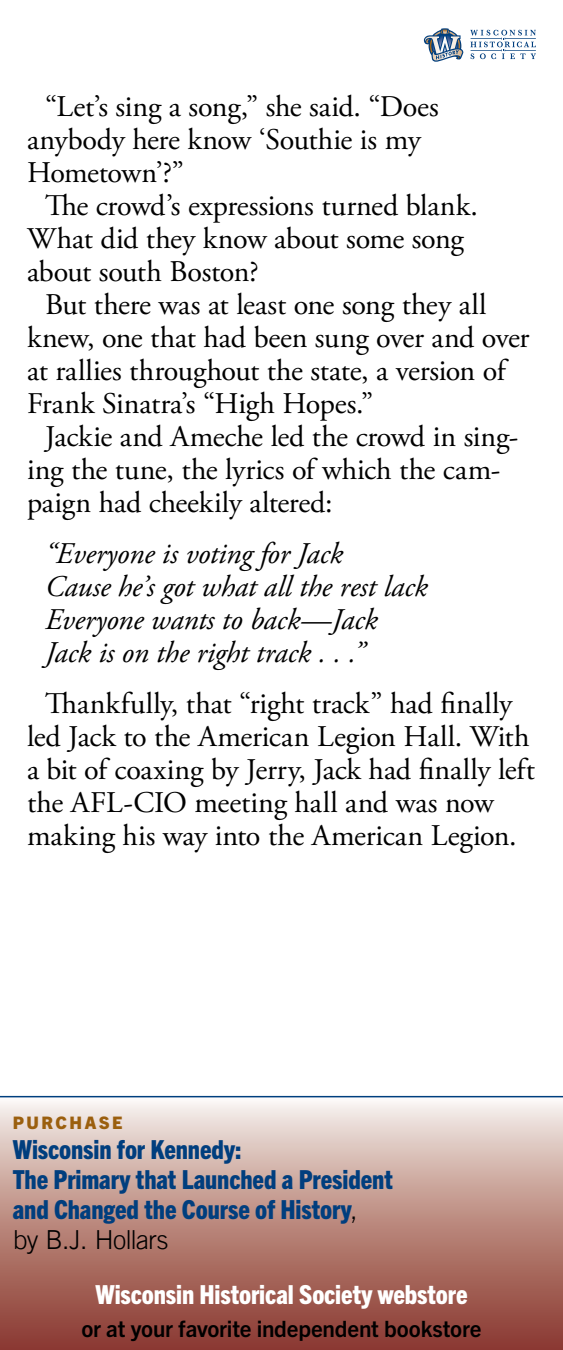
<style>
.page{position:relative;width:563px;height:1350px;background:#fff}
.page>*{position:absolute;margin:0;border:0;box-sizing:border-box;transform-origin:0 0}
.t1{font:30px/33px "Adobe Garamond Pro";letter-spacing:-.005em;color:#000}
.t2{font:italic 30px/33px "Adobe Garamond Pro";letter-spacing:-.005em;color:#000}
.t3{font:800 condensed 26.25px/30px "Trade Gothic Next LT Pro";letter-spacing:-.005em;color:#003e7e}
.t4{font:800 condensed 26.25px "Trade Gothic Next LT Pro";letter-spacing:-.005em;color:#fff}
.t5{font:300 26.25px "Trade Gothic LT Std";letter-spacing:-.02em;color:#000}
.t6{font:700 22.5px "Trade Gothic Next LT Pro";letter-spacing:-.01em;color:#000}
.t7{font:800 17.25px "Trade Gothic Next LT Pro";letter-spacing:.145em;color:#9b5f0e}
.s1{font-family:"Trade Gothic LT Std";font-weight:300;font-stretch:normal;color:#000}
</style>
<div class="page">
<svg style="left:470px;top:30px;width:66px;height:29px"></svg>
<svg style="left:424px;top:28px;width:39px;height:34px"></svg>
<svg style="left:0;top:1096px;width:562px;height:254px;background:#bb8d85"></svg>
<p class="t1" style="left:45px;top:91px;width:395px">“Let’s sing a song,” she said. “Does</p>
<p class="t1" style="left:27px;top:124px;width:395px">anybody here know ‘Southie is my</p>
<p class="t1" style="left:27px;top:157px;width:158px">Hometown’?”</p>
<p class="t1" style="left:45px;top:190px;width:434px">The crowd’s expressions turned blank.</p>
<p class="t1" style="left:27px;top:223px;width:438px">What did they know about some song</p>
<p class="t1" style="left:27px;top:256px;width:233px">about south Boston?</p>
<p class="t1" style="left:45px;top:289px;width:443px">But there was at least one song they all</p>
<p class="t1" style="left:27px;top:322px;width:504px">knew, one that had been sung over and over</p>
<p class="t1" style="left:27px;top:355px;width:480px">at rallies throughout the state, a version of</p>
<p class="t1" style="left:27px;top:388px;width:347px">Frank Sinatra’s “High Hopes.”</p>
<p class="t1" style="left:45px;top:421px;width:474px">Jackie and Ameche led the crowd in sing-</p>
<p class="t1" style="left:27px;top:454px;width:474px">ing the tune, the lyrics of which the cam-</p>
<p class="t1" style="left:27px;top:487px;width:307px">paign had cheekily altered:</p>
<p class="t2" style="left:45px;top:538px;width:384px">“Everyone is voting for Jack<br>Cause he’s got what all the rest lack<br>Everyone wants to back—Jack<br>Jack is on the right track . . .”</p>
<p class="t1" style="left:27px;top:688px;width:509px;text-indent:18px">Thankfully, that “right track” had finally led Jack to the American Legion Hall. With a bit of coaxing by Jerry, Jack had finally left the AFL-CIO meeting hall and was now making his way into the American Legion.</p>
<p class="t7" style="left:13px;top:1110px;width:111px">PURCHASE</p>
<p class="t3" style="left:13px;top:1133px;width:381px">Wisconsin for Kennedy:<br>The Primary that Launched a President and Changed the Course of History<span class="s1">,</span></p>
<p class="t5" style="left:13px;top:1224px;width:157px">by B.J. Hollars</p>
<p class="t4" style="left:95px;top:1277px;width:373px">Wisconsin Historical Society webstore</p>
<p class="t6" style="left:81px;top:1313px;width:401px">or at your favorite independent bookstore</p>
</div>
